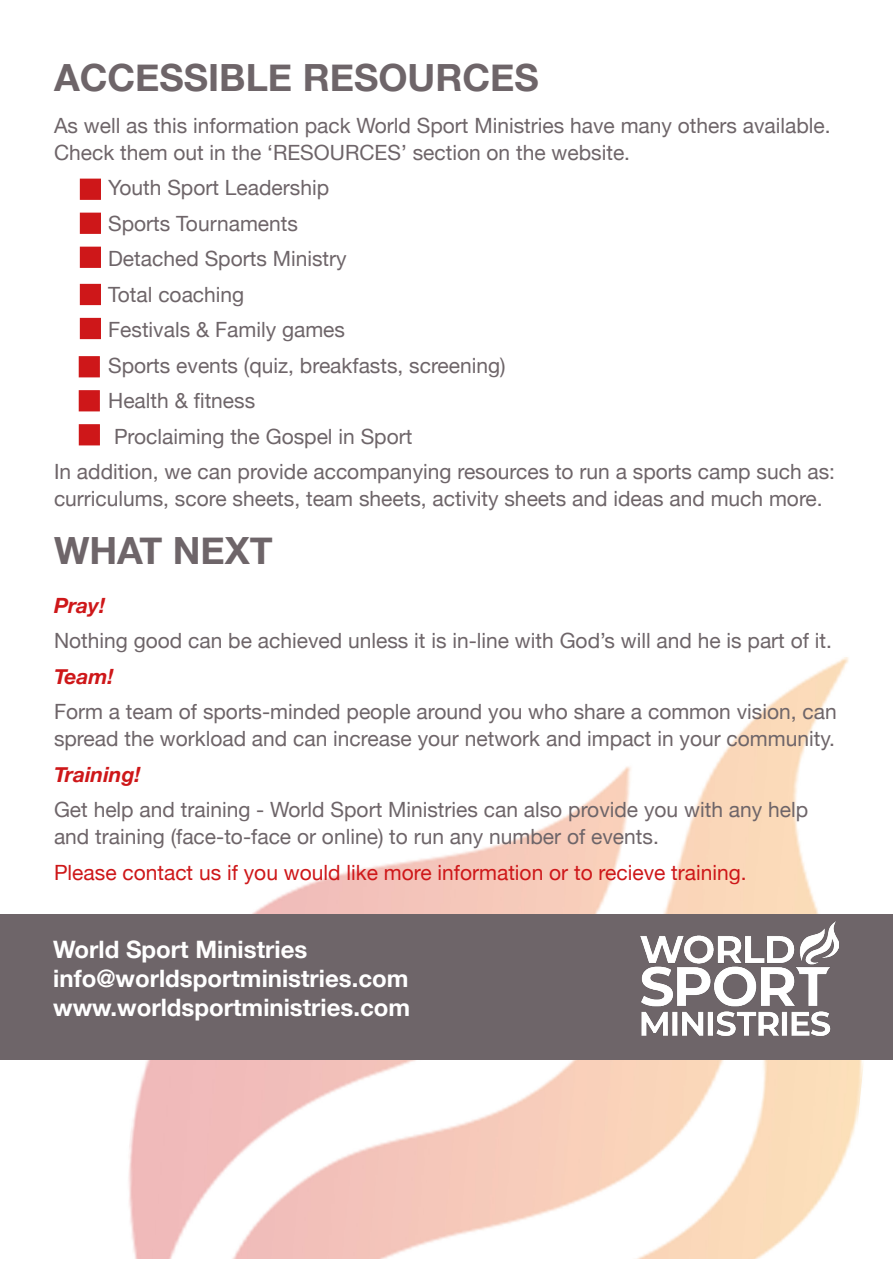
<style>
.page{position:relative;width:893px;height:1263px;background:#fff}
.page>*{position:absolute;margin:0;border:0;box-sizing:border-box;transform-origin:0 0}
.section_title{font:700 37.5px "Helvetica Neue";color:#6e6569}
.highlight_text{font:700 24px "Helvetica Neue";color:#fff}
.Normal_text{font:21px/27px "Helvetica Neue";color:#6e6569}
.Normal_text-2{font:21px "Helvetica Neue";color:#ce1719}
.Normal_text-3{font:italic 700 21px "Helvetica Neue";color:#ce1719}
</style>
<div class="page">
<img style="left:0;top:178px;width:890px;height:1080px">
<div style="left:0;top:914px;width:893px;height:145px;background:#6e6569"></div>
<img style="left:640px;top:922px;width:199px;height:114px">
<div style="left:80px;top:213px;width:21px;height:21px;background:#ce1719"></div>
<div style="left:80px;top:179px;width:21px;height:21px;background:#ce1719"></div>
<div style="left:80px;top:284px;width:21px;height:21px;background:#ce1719"></div>
<div style="left:79px;top:356px;width:21px;height:21px;background:#ce1719;border:2px solid #ce1719"></div>
<div style="left:80px;top:247px;width:21px;height:21px;background:#ce1719"></div>
<div style="left:80px;top:318px;width:21px;height:21px;background:#ce1719"></div>
<div style="left:79px;top:390px;width:21px;height:21px;background:#ce1719;border:2px solid #ce1719"></div>
<div style="left:79px;top:424px;width:21px;height:21px;background:#ce1719;border:2px solid #ce1719"></div>
<p class="section_title" style="left:54px;top:48px;width:486px">ACCESSIBLE RESOURCES</p>
<p class="Normal_text" style="left:54px;top:113px;width:778px">As well as this information pack World Sport Ministries have many others available.<br>Check them out in the ‘RESOURCES’ section on the website.</p>
<p class="Normal_text" style="left:108px;top:175px;width:222px">Youth Sport Leadership</p>
<p class="Normal_text" style="left:108px;top:211px;width:191px">Sports Tournaments</p>
<p class="Normal_text" style="left:108px;top:246px;width:240px">Detached Sports Ministry</p>
<p class="Normal_text" style="left:108px;top:282px;width:138px">Total coaching</p>
<p class="Normal_text" style="left:108px;top:317px;width:238px">Festivals &amp; Family games</p>
<p class="Normal_text" style="left:108px;top:353px;width:399px">Sports events (quiz, breakfasts, screening)</p>
<p class="Normal_text" style="left:108px;top:388px;width:149px">Health &amp; fitness</p>
<p class="Normal_text" style="left:114px;top:424px;width:300px">Proclaiming the Gospel in Sport</p>
<p class="Normal_text" style="left:54px;top:459px;width:783px">In addition, we can provide accompanying resources to run a sports camp such as: curriculums, score sheets, team sheets, activity sheets and ideas and much more.</p>
<p class="section_title" style="left:54px;top:521px;width:220px">WHAT NEXT</p>
<p class="Normal_text-3" style="left:54px;top:589px;width:53px">Pray!</p>
<p class="Normal_text" style="left:54px;top:628px;width:779px">Nothing good can be achieved unless it is in-line with God’s will and he is part of it.</p>
<p class="Normal_text-3" style="left:54px;top:660px;width:61px">Team!</p>
<p class="Normal_text" style="left:54px;top:699px;width:784px">Form a team of sports-minded people around you who share a common vision, can spread the workload and can increase your network and impact in your community.</p>
<p class="Normal_text-3" style="left:54px;top:758px;width:88px">Training!</p>
<p class="Normal_text" style="left:54px;top:797px;width:756px">Get help and training - World Sport Ministries can also provide you with any help and training (face-to-face or online) to run any number of events.</p>
<p class="Normal_text-2" style="left:54px;top:857px;width:694px">Please contact us if you would like more information or to recieve training.</p>
<p class="highlight_text" style="left:53px;top:931px;width:256px">World Sport Ministries</p>
<p class="highlight_text" style="left:53px;top:959px;width:357px">info@worldsportministries.com</p>
<p class="highlight_text" style="left:53px;top:988px;width:359px">www.worldsportministries.com</p>
</div>
